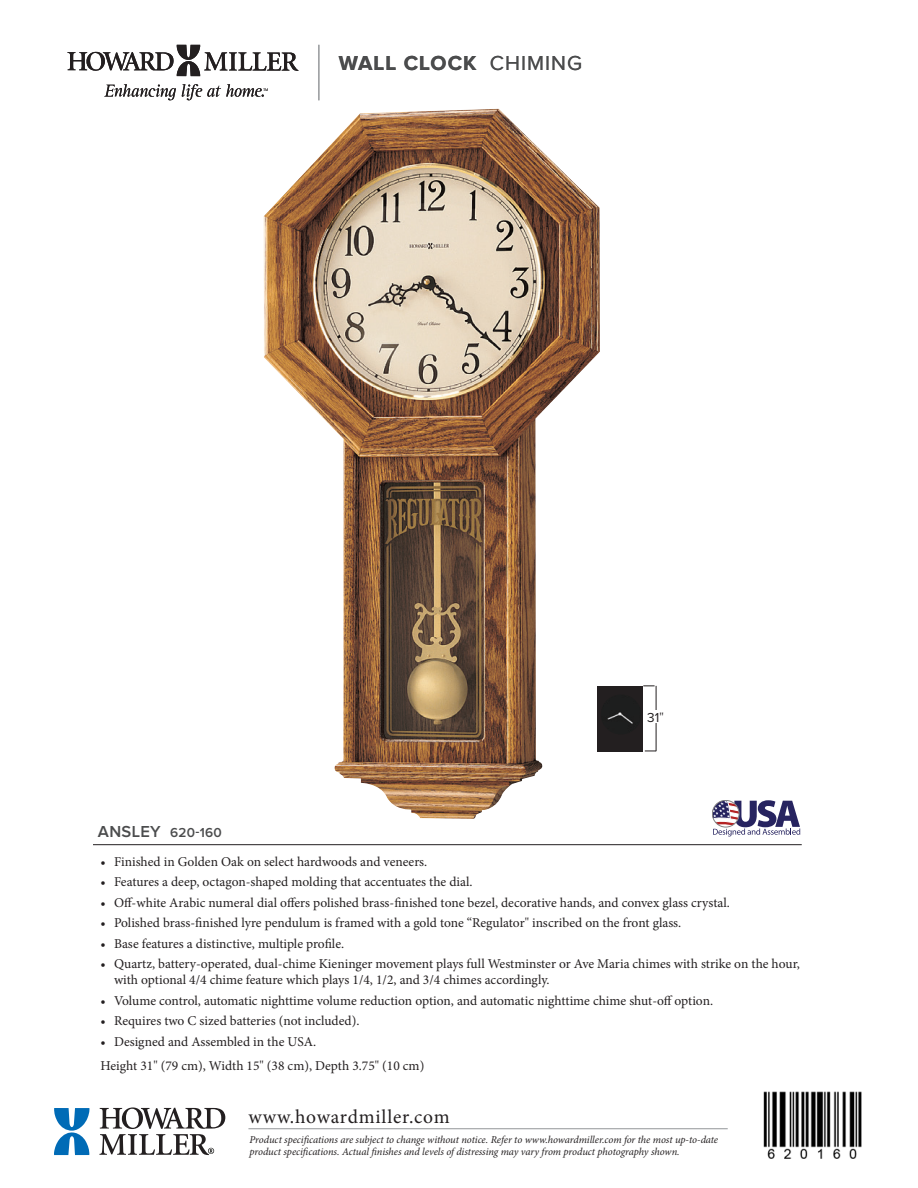
<style>
.page{position:relative;width:918px;height:1188px;background:#fff}
.page>*{position:absolute;margin:0;border:0;box-sizing:border-box;transform-origin:0 0}
.t1{font:700 21px "Proxima Nova";letter-spacing:.05em;color:#4b4c4d}
.t2{font:19.5px "Minion Pro";letter-spacing:.04em;color:#231f20}
.Measurements{font:13.5px/16.2px "Minion Pro";color:#231f20}
.t3{font:600 13.5px "Proxima Nova";letter-spacing:.02em;color:#4b4c4d}
.Measurements-2{font:13.5px "Proxima Nova";color:#231f20}
.t4{font:italic 10.5px/12px "Minion Pro";letter-spacing:-.01em;color:#231f20}
.s1{font-weight:400}
.s2{font-size:16.5px}
.s3{font-family:"Minion Pro"}
</style>
<div class="page">
<svg style="left:54px;top:1108px;width:36px;height:47px"></svg>
<svg style="left:99px;top:1107px;width:126px;height:48px"></svg>
<hr style="left:248px;top:1128px;width:480px;height:1px;background:#939598">
<svg style="left:104px;top:84px;width:72px;height:16px"></svg>
<svg style="left:182px;top:84px;width:86px;height:16px"></svg>
<svg style="left:68px;top:45px;width:230px;height:31px"></svg>
<hr style="left:319px;top:45px;width:1px;height:55px;background:#939598">
<img style="left:763px;top:1091px;width:99px;height:68px">
<img style="left:264px;top:109px;width:336px;height:710px">
<hr style="left:93px;top:844px;width:709px;height:1px;background:#231f20">
<div style="left:598px;top:686px;width:45px;height:65px;background:#231f20"></div>
<img style="left:601px;top:695px;width:40px;height:39px;border-radius:20px">
<svg style="left:643px;top:686px;width:12px;height:1px"></svg>
<hr style="left:656px;top:686px;width:1px;height:65px;background:#231f20">
<div style="left:651px;top:710px;width:12px;height:13px;background:#fff"></div>
<svg style="left:712px;top:800px;width:88px;height:36px"></svg>
<div style="left:712px;top:800px;width:27px;height:27px;border:1px solid #828283;border-radius:50%"></div>
<p class="t1" style="left:339px;top:53px;width:245px">WALL CLOCK <span class="s1">CHIMING</span></p>
<p class="t3" style="left:98px;top:826px;width:126px"><span class="s2">ANSLEY</span> 620-160</p>
<p class="Measurements-2" style="left:647px;top:712px;width:18px">31<span class="s3">"</span></p>
<p class="Measurements" style="left:100px;top:853px;width:328px">• Finished in Golden Oak on select hardwoods and veneers.</p>
<p class="Measurements" style="left:100px;top:874px;width:374px">• Features a deep, octagon-shaped molding that accentuates the dial.</p>
<p class="Measurements" style="left:100px;top:894px;width:631px">• Off-white Arabic numeral dial offers polished brass-finished tone bezel, decorative hands, and convex glass crystal.</p>
<p class="Measurements" style="left:100px;top:915px;width:582px">• Polished brass-finished lyre pendulum is framed with a gold tone “Regulator" inscribed on the front glass.</p>
<p class="Measurements" style="left:100px;top:935px;width:245px">• Base features a distinctive, multiple profile.</p>
<p class="Measurements" style="left:114px;top:956px;width:687px;text-indent:-14px">• Quartz, battery-operated, dual-chime Kieninger movement plays full Westminster or Ave Maria chimes with strike on the hour, with optional 4/4 chime feature which plays 1/4, 1/2, and 3/4 chimes accordingly.</p>
<p class="Measurements" style="left:100px;top:993px;width:614px">• Volume control, automatic nighttime volume reduction option, and automatic nighttime chime shut-off option.</p>
<p class="Measurements" style="left:100px;top:1013px;width:260px">• Requires two C sized batteries (not included).</p>
<p class="Measurements" style="left:100px;top:1034px;width:217px">• Designed and Assembled in the USA.</p>
<p class="Measurements" style="left:100px;top:1057px;width:325px">Height 31" (79 cm), Width 15" (38 cm), Depth 3.75" (10 cm)</p>
<h2 class="t2" style="left:248px;top:1103px;width:203px">www.howardmiller.com</h2>
<p class="t4" style="left:250px;top:1133px;width:470px">Product specifications are subject to change without notice. Refer to www.howardmiller.com for the most up-to-date product specifications. Actual finishes and levels of distressing may vary from product photography shown.</p>
</div>
